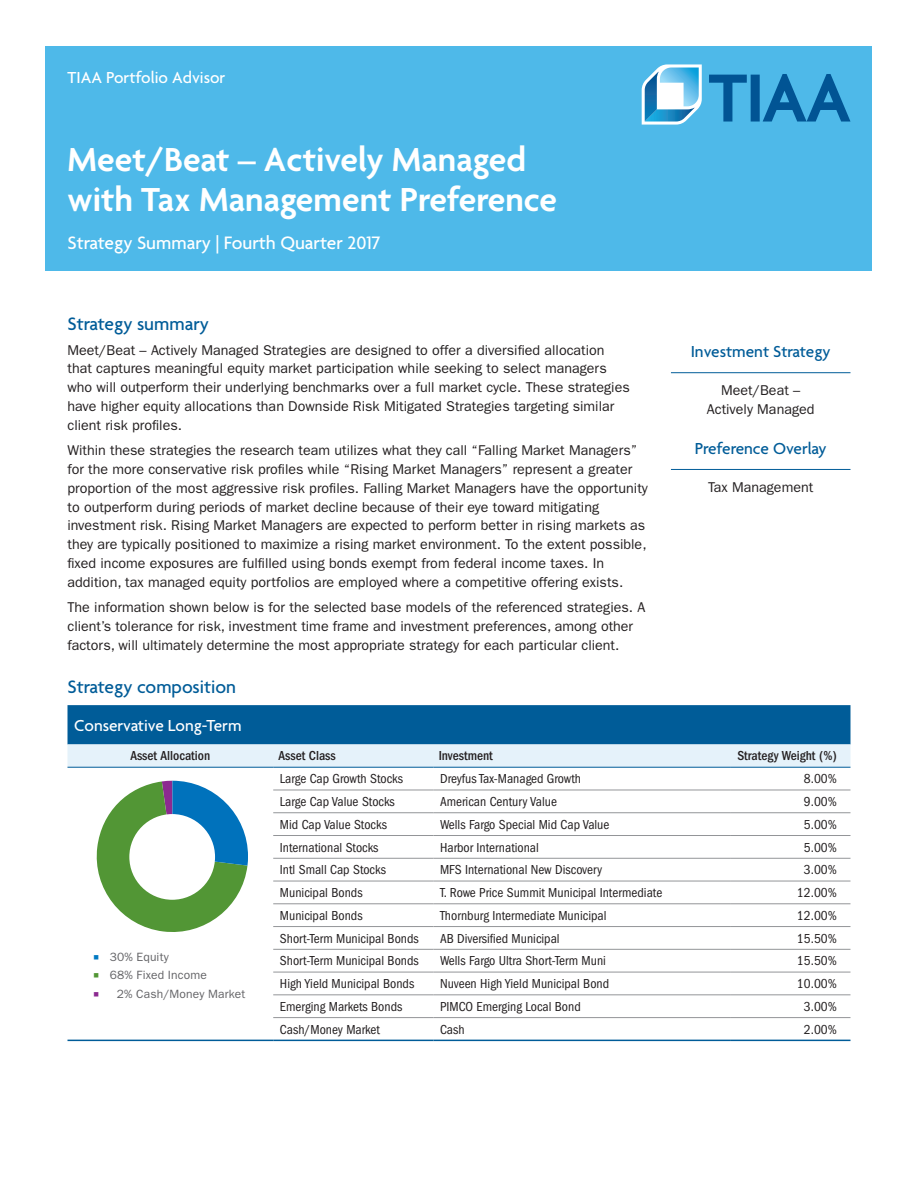
<style>
.page{position:relative;width:918px;height:1188px;background:#fff}
.page>*{position:absolute;margin:0;border:0;box-sizing:border-box;transform-origin:0 0}
.t1{font:600 36px/40.5px "Agenda";color:#fff}
.t2{font:500 19.5px "Agenda";color:#005c98}
.t3{font:500 19.5px "Agenda";color:#fff}
.t4{font:500 17.25px "Agenda";color:#fff}
.t5{font:500 17.25px "Agenda";color:#005c98}
.t6{font:14.25px/18.8px "ITC Franklin Gothic Std";color:#231f20}
.t7{font:condensed 13.5px "ITC Franklin Gothic Std";color:#231f20}
.t8{font:500 condensed 13.5px "ITC Franklin Gothic Std";color:#231f20}
.t9{font:12px "ITC Franklin Gothic Std";letter-spacing:.015em;color:#636366}
</style>
<div class="page">
<div style="left:46px;top:46px;width:826px;height:224px;background:#4eb9e9"></div>
<svg style="left:709px;top:74px;width:141px;height:48px"></svg>
<svg style="left:642px;top:64px;width:60px;height:61px"></svg>
<hr style="left:671px;top:372px;width:179px;height:1px;background:#005c98">
<hr style="left:671px;top:469px;width:179px;height:1px;background:#005c98">
<svg style="left:68px;top:705px;width:782px;height:62px;background:#5392bb"></svg>
<hr style="left:68px;top:767px;width:205px;height:1px;background:#005c98">
<hr style="left:273px;top:767px;width:160px;height:1px;background:#005c98">
<hr style="left:433px;top:767px;width:297px;height:1px;background:#005c98">
<hr style="left:730px;top:767px;width:120px;height:1px;background:#005c98">
<hr style="left:68px;top:1040px;width:205px;height:1px;background:#005c98">
<hr style="left:273px;top:1040px;width:160px;height:1px;background:#005c98">
<hr style="left:433px;top:1040px;width:297px;height:1px;background:#005c98">
<hr style="left:730px;top:1040px;width:120px;height:1px;background:#005c98">
<hr style="left:273px;top:790px;width:160px;height:1px;background:#939598">
<hr style="left:433px;top:790px;width:297px;height:1px;background:#939598">
<hr style="left:730px;top:790px;width:120px;height:1px;background:#939598">
<hr style="left:273px;top:812px;width:160px;height:1px;background:#939598">
<hr style="left:433px;top:812px;width:297px;height:1px;background:#939598">
<hr style="left:730px;top:812px;width:120px;height:1px;background:#939598">
<hr style="left:273px;top:835px;width:160px;height:1px;background:#939598">
<hr style="left:433px;top:835px;width:297px;height:1px;background:#939598">
<hr style="left:730px;top:835px;width:120px;height:1px;background:#939598">
<hr style="left:273px;top:858px;width:160px;height:1px;background:#939598">
<hr style="left:433px;top:858px;width:297px;height:1px;background:#939598">
<hr style="left:730px;top:858px;width:120px;height:1px;background:#939598">
<hr style="left:273px;top:881px;width:160px;height:1px;background:#939598">
<hr style="left:433px;top:881px;width:297px;height:1px;background:#939598">
<hr style="left:730px;top:881px;width:120px;height:1px;background:#939598">
<hr style="left:273px;top:903px;width:160px;height:1px;background:#939598">
<hr style="left:433px;top:903px;width:297px;height:1px;background:#939598">
<hr style="left:730px;top:903px;width:120px;height:1px;background:#939598">
<hr style="left:273px;top:926px;width:160px;height:1px;background:#939598">
<hr style="left:433px;top:926px;width:297px;height:1px;background:#939598">
<hr style="left:730px;top:926px;width:120px;height:1px;background:#939598">
<hr style="left:273px;top:949px;width:160px;height:1px;background:#939598">
<hr style="left:433px;top:949px;width:297px;height:1px;background:#939598">
<hr style="left:730px;top:949px;width:120px;height:1px;background:#939598">
<hr style="left:273px;top:972px;width:160px;height:1px;background:#939598">
<hr style="left:433px;top:972px;width:297px;height:1px;background:#939598">
<hr style="left:730px;top:972px;width:120px;height:1px;background:#939598">
<hr style="left:273px;top:994px;width:160px;height:1px;background:#939598">
<hr style="left:433px;top:994px;width:297px;height:1px;background:#939598">
<hr style="left:730px;top:994px;width:120px;height:1px;background:#939598">
<hr style="left:273px;top:1017px;width:160px;height:1px;background:#939598">
<hr style="left:433px;top:1017px;width:297px;height:1px;background:#939598">
<hr style="left:730px;top:1017px;width:120px;height:1px;background:#939598">
<svg style="left:96px;top:781px;width:152px;height:151px"></svg>
<div style="left:129px;top:814px;width:86px;height:86px;background:#fff;border-radius:50%"></div>
<p class="t4" style="left:68px;top:68px;width:159px">TIAA Portfolio Advisor</p>
<h1 class="t1" style="left:68px;top:141px;width:491px">Meet/Beat – Actively Managed with Tax Management Preference</h1>
<h2 class="t3" style="left:68px;top:232px;width:315px">Strategy Summary | Fourth Quarter 2017</h2>
<h2 class="t2" style="left:68px;top:313px;width:143px">Strategy summary</h2>
<p class="t6" style="left:68px;top:341px;width:564px">Meet/Beat – Actively Managed Strategies are designed to offer a diversified allocation that captures meaningful equity market participation while seeking to select managers who will outperform their underlying benchmarks over a full market cycle. These strategies have higher equity allocations than Downside Risk Mitigated Strategies targeting similar client risk profiles.</p>
<p class="t6" style="left:68px;top:441px;width:582px">Within these strategies the research team utilizes what they call “Falling Market Managers” for the more conservative risk profiles while “Rising Market Managers” represent a greater proportion of the most aggressive risk profiles. Falling Market Managers have the opportunity to outperform during periods of market decline because of their eye toward mitigating investment risk. Rising Market Managers are expected to perform better in rising markets as they are typically positioned to maximize a rising market environment. To the extent possible, fixed income exposures are fulfilled using bonds exempt from federal income taxes. In addition, tax managed equity portfolios are employed where a competitive offering exists.</p>
<p class="t6" style="left:68px;top:598px;width:579px">The information shown below is for the selected base models of the referenced strategies. A client’s tolerance for risk, investment time frame and investment preferences, among other factors, will ultimately determine the most appropriate strategy for each particular client.</p>
<p class="t5" style="left:691px;top:343px;width:142px">Investment Strategy</p>
<p class="t6" style="left:707px;top:381px;width:109px;text-align:center">Meet/Beat –<br>Actively Managed</p>
<p class="t5" style="left:695px;top:439px;width:133px">Preference Overlay</p>
<p class="t6" style="left:708px;top:477px;width:107px">Tax Management</p>
<h2 class="t2" style="left:68px;top:676px;width:170px">Strategy composition</h2>
<p class="t4" style="left:74px;top:716px;width:169px">Conservative Long-Term</p>
<p class="t8" style="left:130px;top:748px;width:82px">Asset Allocation</p>
<p class="t8" style="left:279px;top:748px;width:59px">Asset Class</p>
<p class="t8" style="left:439px;top:748px;width:56px">Investment</p>
<p class="t8" style="left:737px;top:748px;width:101px">Strategy Weight (%)</p>
<p class="t9" style="left:110px;top:950px;width:61px">30% Equity</p>
<p class="t9" style="left:110px;top:968px;width:99px">68% Fixed Income</p>
<p class="t9" style="left:117px;top:987px;width:130px">2% Cash/Money Market</p>
<p class="t7" style="left:280px;top:771px;width:125px">Large Cap Growth Stocks</p>
<p class="t7" style="left:440px;top:771px;width:143px">Dreyfus Tax-Managed Growth</p>
<p class="t7" style="left:804px;top:771px;width:35px">8.00%</p>
<p class="t7" style="left:280px;top:794px;width:116px">Large Cap Value Stocks</p>
<p class="t7" style="left:440px;top:794px;width:118px">American Century Value</p>
<p class="t7" style="left:804px;top:794px;width:35px">9.00%</p>
<p class="t7" style="left:280px;top:817px;width:108px">Mid Cap Value Stocks</p>
<p class="t7" style="left:440px;top:817px;width:171px">Wells Fargo Special Mid Cap Value</p>
<p class="t7" style="left:804px;top:817px;width:35px">5.00%</p>
<p class="t7" style="left:280px;top:839px;width:100px">International Stocks</p>
<p class="t7" style="left:440px;top:839px;width:100px">Harbor International</p>
<p class="t7" style="left:804px;top:839px;width:35px">5.00%</p>
<p class="t7" style="left:280px;top:862px;width:108px">Intl Small Cap Stocks</p>
<p class="t7" style="left:440px;top:862px;width:164px">MFS International New Discovery</p>
<p class="t7" style="left:804px;top:862px;width:35px">3.00%</p>
<p class="t7" style="left:280px;top:885px;width:84px">Municipal Bonds</p>
<p class="t7" style="left:440px;top:885px;width:224px">T. Rowe Price Summit Municipal Intermediate</p>
<p class="t7" style="left:797px;top:885px;width:42px">12.00%</p>
<p class="t7" style="left:280px;top:908px;width:84px">Municipal Bonds</p>
<p class="t7" style="left:440px;top:908px;width:168px">Thornburg Intermediate Municipal</p>
<p class="t7" style="left:797px;top:908px;width:42px">12.00%</p>
<p class="t7" style="left:280px;top:931px;width:140px">Short-Term Municipal Bonds</p>
<p class="t7" style="left:440px;top:931px;width:121px">AB Diversified Municipal</p>
<p class="t7" style="left:797px;top:931px;width:42px">15.50%</p>
<p class="t7" style="left:280px;top:953px;width:140px">Short-Term Municipal Bonds</p>
<p class="t7" style="left:440px;top:953px;width:167px">Wells Fargo Ultra Short-Term Muni</p>
<p class="t7" style="left:797px;top:953px;width:42px">15.50%</p>
<p class="t7" style="left:280px;top:976px;width:136px">High Yield Municipal Bonds</p>
<p class="t7" style="left:440px;top:976px;width:171px">Nuveen High Yield Municipal Bond</p>
<p class="t7" style="left:797px;top:976px;width:42px">10.00%</p>
<p class="t7" style="left:280px;top:999px;width:124px">Emerging Markets Bonds</p>
<p class="t7" style="left:440px;top:999px;width:142px">PIMCO Emerging Local Bond</p>
<p class="t7" style="left:804px;top:999px;width:35px">3.00%</p>
<p class="t7" style="left:280px;top:1022px;width:101px">Cash/Money Market</p>
<p class="t7" style="left:440px;top:1022px;width:26px">Cash</p>
<p class="t7" style="left:804px;top:1022px;width:35px">2.00%</p>
</div>
